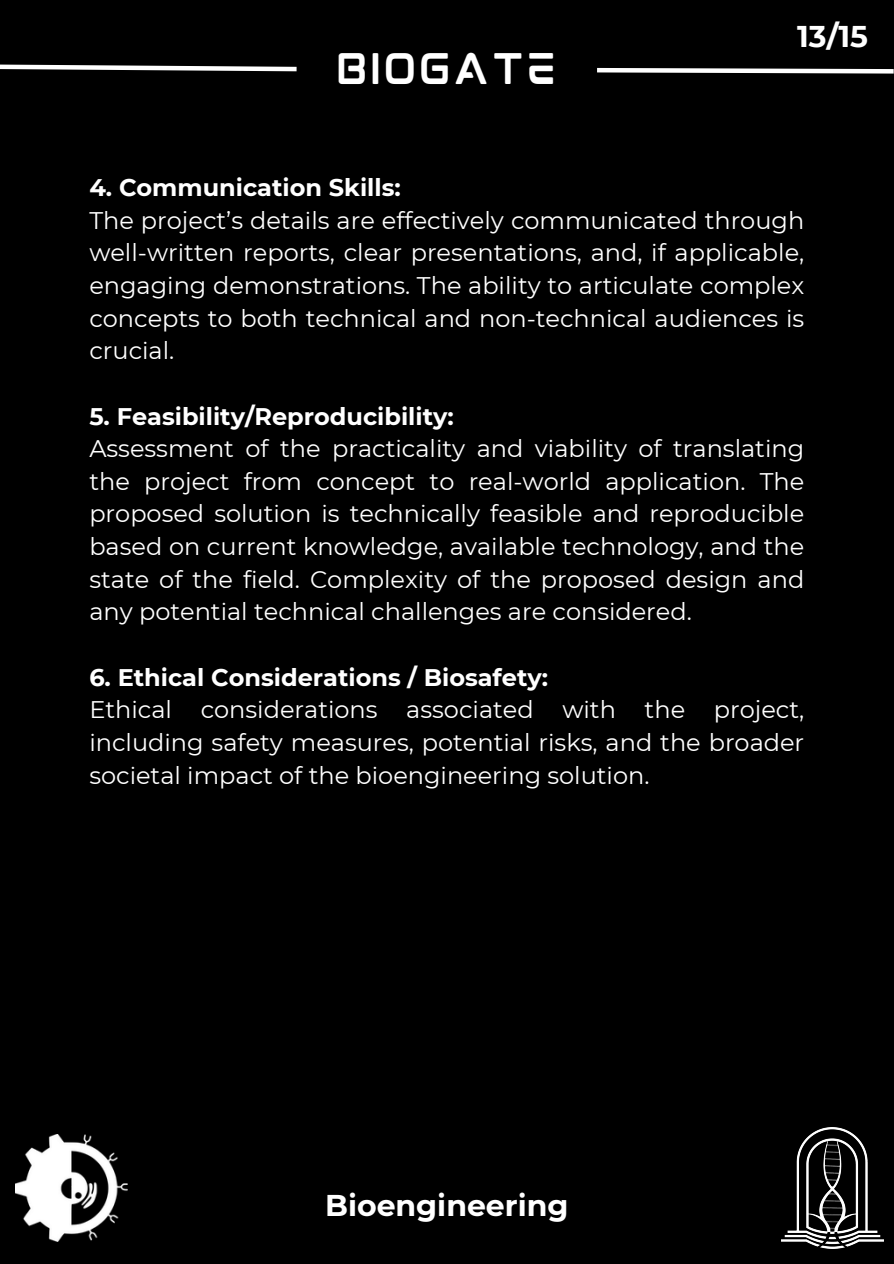
<style>
.page{position:relative;width:894px;height:1264px;background:#fff}
.page>*{position:absolute;margin:0;border:0;box-sizing:border-box;transform-origin:0 0}
.t1{font:37.5px "mokotoglitch";color:#fff}
.t2{font:700 30px "Montserrat";color:#fff}
.t3{font:24px/32.7px "Montserrat";color:#fff;text-align:justify}
.t4{font:700 24px "Montserrat";color:#fff}
</style>
<div class="page">
<div style="left:0;top:0;width:893px;height:1263px;background:#000"></div>
<img style="left:781px;top:1127px;width:102px;height:121px">
<svg style="left:0;top:64px;width:297px;height:8px"></svg>
<svg style="left:597px;top:67px;width:296px;height:7px"></svg>
<img style="left:16px;top:1134px;width:111px;height:107px">
<h2 class="t1" style="left:335px;top:56px;width:224px">BIOGATE</h2>
<h2 class="t2" style="left:797px;top:17px;width:72px">13/15</h2>
<p class="t4" style="left:89px;top:173px;width:313px">4. Communication Skills:</p>
<p class="t3" style="left:89px;top:204px;width:716px">The project’s detai ls are effectively communicated through well-written reports, clear presentations, and, if applicable, engagi ng demonstrations. The abi lity to articulate complex concepts to both technical and non-technical audiences is crucial.</p>
<p class="t4" style="left:89px;top:401px;width:366px">5. Feasibility/Reproducibility:</p>
<p class="t3" style="left:89px;top:432px;width:716px">Assessment of the practicality and viabi lity of translati ng the project from concept to real-world application. The proposed solution is technically feasi ble and reproduci ble based on current knowledge, avai lable technology, and the state of the field. Complexity of the proposed design and any potential technical challenges are considered.</p>
<p class="t4" style="left:89px;top:662px;width:460px">6. Ethical Considerations / Biosafety:</p>
<p class="t3" style="left:89px;top:693px;width:716px">Ethical considerations associated with the project, i ncludi ng safety measures, potential risks, and the broader societal i mpact of the bioengi neeri ng solution.</p>
<p class="t2" style="left:325px;top:1186px;width:245px">Bioengineering</p>
</div>
